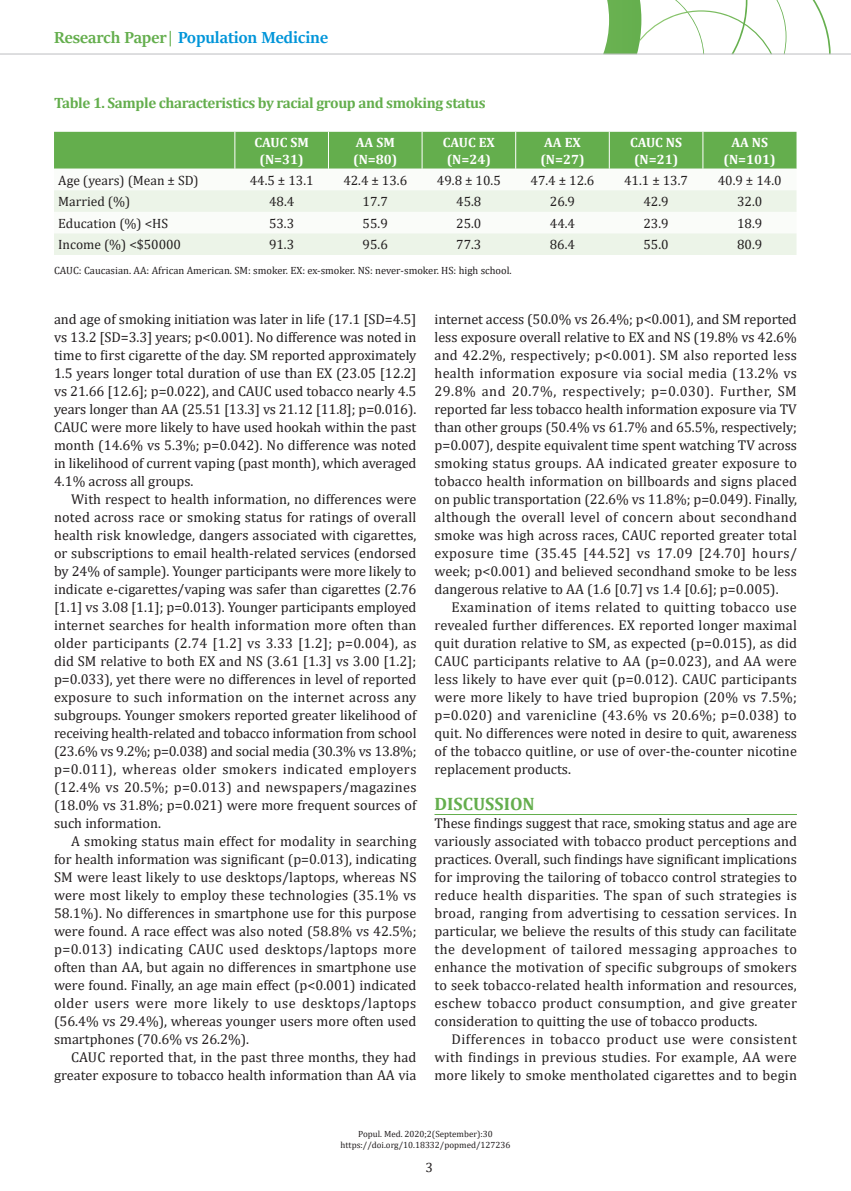
<style>
.page{position:relative;width:851px;height:1191px;background:#fff}
.page>*{position:absolute;margin:0;border:0;box-sizing:border-box;transform-origin:0 0}
.t1{font:700 18px "Sitka Banner";color:#0095d9}
.t2{font:700 18px "Cambria";color:#64ae4d}
.t3{font:700 15px "Cambria";letter-spacing:-.025em;color:#64ae4d}
.t4{font:14.25px/18px "Cambria";color:#231f20;text-align:justify}
.t5{font:13.5px "Cambria";color:#231f20}
.t6{font:700 13.5px/16.2px "Cambria";color:#fff}
.t7{font:10.5px "Cambria";color:#231f20}
.t8{font:9px/10.8px "Cambria";color:#231f20;text-align:center}
.s1{color:#64ae4d}
</style>
<div class="page">
<svg style="left:536px;top:0;width:294px;height:54px"></svg>
<hr style="left:0;top:54px;width:850px;height:1px;background:#bcbdc0">
<hr style="left:434px;top:814px;width:362px;height:1px;background:#64ae4d">
<div style="left:54px;top:132px;width:742px;height:37px;background:#64ae4d"></div>
<svg style="left:54px;top:190px;width:742px;height:65px;fill:#ecf4e8"></svg>
<hr style="left:234px;top:132px;width:1px;height:37px;background:#fff">
<hr style="left:328px;top:132px;width:1px;height:37px;background:#fff">
<hr style="left:422px;top:132px;width:1px;height:37px;background:#fff">
<hr style="left:515px;top:132px;width:1px;height:37px;background:#fff">
<hr style="left:609px;top:132px;width:1px;height:37px;background:#fff">
<hr style="left:702px;top:132px;width:1px;height:37px;background:#fff">
<p class="t1" style="left:54px;top:25px;width:275px"><span class="s1">Research Paper|</span> Population Medicine</p>
<p class="t3" style="left:54px;top:92px;width:433px">Table 1. Sample characteristics by racial group and smoking status</p>
<p class="t6" style="left:254px;top:134px;width:56px;text-align:center">CAUC SM (N=31)</p>
<p class="t6" style="left:353px;top:134px;width:46px">AA SM (N=80)</p>
<p class="t6" style="left:443px;top:134px;width:54px">CAUC EX (N=24)</p>
<p class="t6" style="left:540px;top:134px;width:46px">AA EX (N=27)</p>
<p class="t6" style="left:630px;top:134px;width:53px">CAUC NS (N=21)</p>
<p class="t6" style="left:723px;top:134px;width:54px;text-align:center">AA NS (N=101)</p>
<p class="t5" style="left:58px;top:172px;width:142px">Age (years) (Mean ± SD)</p>
<p class="t5" style="left:250px;top:172px;width:65px">44.5 ± 13.1</p>
<p class="t5" style="left:343px;top:172px;width:65px">42.4 ± 13.6</p>
<p class="t5" style="left:437px;top:172px;width:65px">49.8 ± 10.5</p>
<p class="t5" style="left:530px;top:172px;width:65px">47.4 ± 12.6</p>
<p class="t5" style="left:624px;top:172px;width:65px">41.1 ± 13.7</p>
<p class="t5" style="left:717px;top:172px;width:65px">40.9 ± 14.0</p>
<p class="t5" style="left:58px;top:194px;width:73px">Married (%)</p>
<p class="t5" style="left:269px;top:194px;width:27px">48.4</p>
<p class="t5" style="left:362px;top:194px;width:27px">17.7</p>
<p class="t5" style="left:456px;top:194px;width:27px">45.8</p>
<p class="t5" style="left:549px;top:194px;width:27px">26.9</p>
<p class="t5" style="left:643px;top:194px;width:27px">42.9</p>
<p class="t5" style="left:737px;top:194px;width:27px">32.0</p>
<p class="t5" style="left:58px;top:215px;width:111px">Education (%) &lt;HS</p>
<p class="t5" style="left:269px;top:215px;width:27px">53.3</p>
<p class="t5" style="left:362px;top:215px;width:27px">55.9</p>
<p class="t5" style="left:456px;top:215px;width:27px">25.0</p>
<p class="t5" style="left:549px;top:215px;width:27px">44.4</p>
<p class="t5" style="left:643px;top:215px;width:27px">23.9</p>
<p class="t5" style="left:737px;top:215px;width:27px">18.9</p>
<p class="t5" style="left:58px;top:237px;width:124px">Income (%) &lt;$50000</p>
<p class="t5" style="left:269px;top:237px;width:27px">91.3</p>
<p class="t5" style="left:362px;top:237px;width:27px">95.6</p>
<p class="t5" style="left:456px;top:237px;width:27px">77.3</p>
<p class="t5" style="left:549px;top:237px;width:27px">86.4</p>
<p class="t5" style="left:643px;top:237px;width:27px">55.0</p>
<p class="t5" style="left:737px;top:237px;width:27px">80.9</p>
<p class="t7" style="left:54px;top:264px;width:459px">CAUC: Caucasian. AA: African American. SM: smoker. EX: ex-smoker. NS: never-smoker. HS: high school.</p>
<p class="t4" style="left:54px;top:310px;width:364px">and age of smoking initiation was later in life (17.1 [SD=4.5] vs 13.2 [SD=3.3] years; p&lt;0.001). No difference was noted in time to first cigarette of the day. SM reported approximately 1.5 years longer total duration of use than EX (23.05 [12.2] vs 21.66 [12.6]; p=0.022), and CAUC used tobacco nearly 4.5 years longer than AA (25.51 [13.3] vs 21.12 [11.8]; p=0.016).<br>CAUC were more likely to have used hookah within the past month (14.6% vs 5.3%; p=0.042). No difference was noted in likelihood of current vaping (past month), which averaged 4.1% across all groups.</p>
<p class="t4" style="left:54px;top:490px;width:364px;text-indent:17px">With respect to health information, no differences were noted across race or smoking status for ratings of overall health risk knowledge, dangers associated with cigarettes, or subscriptions to email health-related services (endorsed by 24% of sample). Younger participants were more likely to indicate e-cigarettes/vaping was safer than cigarettes (2.76 [1.1] vs 3.08 [1.1]; p=0.013). Younger participants employed internet searches for health information more often than older participants (2.74 [1.2] vs 3.33 [1.2]; p=0.004), as did SM relative to both EX and NS (3.61 [1.3] vs 3.00 [1.2]; p=0.033), yet there were no differences in level of reported exposure to such information on the internet across any subgroups. Younger smokers reported greater likelihood of receiving health-related and tobacco information from school (23.6% vs 9.2%; p=0.038) and social media (30.3% vs 13.8%; p=0.011), whereas older smokers indicated employers (12.4% vs 20.5%; p=0.013) and newspapers/magazines (18.0% vs 31.8%; p=0.021) were more frequent sources of such information.</p>
<p class="t4" style="left:54px;top:832px;width:364px;text-indent:17px">A smoking status main effect for modality in searching for health information was significant (p=0.013), indicating SM were least likely to use desktops/laptops, whereas NS were most likely to employ these technologies (35.1% vs 58.1%). No differences in smartphone use for this purpose were found. A race effect was also noted (58.8% vs 42.5%; p=0.013) indicating CAUC used desktops/laptops more often than AA, but again no differences in smartphone use were found. Finally, an age main effect (p&lt;0.001) indicated older users were more likely to use desktops/laptops (56.4% vs 29.4%), whereas younger users more often used smartphones (70.6% vs 26.2%).</p>
<p class="t4" style="left:54px;top:1048px;width:364px;text-align:right">CAUC reported that, in the past three months, they had greater exposure to tobacco health information than AA via</p>
<p class="t4" style="left:434px;top:310px;width:364px">internet access (50.0% vs 26.4%; p&lt;0.001), and SM reported less exposure overall relative to EX and NS (19.8% vs 42.6% and 42.2%, respectively; p&lt;0.001). SM also reported less health information exposure via social media (13.2% vs 29.8% and 20.7%, respectively; p=0.030). Further, SM reported far less tobacco health information exposure via TV than other groups (50.4% vs 61.7% and 65.5%, respectively; p=0.007), despite equivalent time spent watching TV across smoking status groups. AA indicated greater exposure to tobacco health information on billboards and signs placed on public transportation (22.6% vs 11.8%; p=0.049). Finally, although the overall level of concern about secondhand smoke was high across races, CAUC reported greater total exposure time (35.45 [44.52] vs 17.09 [24.70] hours/ week; p&lt;0.001) and believed secondhand smoke to be less dangerous relative to AA (1.6 [0.7] vs 1.4 [0.6]; p=0.005).</p>
<p class="t4" style="left:434px;top:598px;width:364px;text-indent:17px">Examination of items related to quitting tobacco use revealed further differences. EX reported longer maximal quit duration relative to SM, as expected (p=0.015), as did CAUC participants relative to AA (p=0.023), and AA were less likely to have ever quit (p=0.012). CAUC participants were more likely to have tried bupropion (20% vs 7.5%; p=0.020) and varenicline (43.6% vs 20.6%; p=0.038) to quit. No differences were noted in desire to quit, awareness of the tobacco quitline, or use of over-the-counter nicotine replacement products.</p>
<p class="t2" style="left:434px;top:791px;width:102px">DISCUSSION</p>
<p class="t4" style="left:434px;top:814px;width:364px">These findings suggest that race, smoking status and age are variously associated with tobacco product perceptions and practices. Overall, such findings have significant implications for improving the tailoring of tobacco control strategies to reduce health disparities. The span of such strategies is broad, ranging from advertising to cessation services. In particular, we believe the results of this study can facilitate the development of tailored messaging approaches to enhance the motivation of specific subgroups of smokers to seek tobacco-related health information and resources, eschew tobacco product consumption, and give greater consideration to quitting the use of tobacco products.</p>
<p class="t4" style="left:434px;top:1030px;width:364px;text-indent:17px">Differences in tobacco product use were consistent with findings in previous studies. For example, AA were more likely to smoke mentholated cigarettes and to begin</p>
<p class="t8" style="left:340px;top:1128px;width:171px">Popul. Med. 2020;2(September):30 https://doi.org/10.18332/popmed/127236</p>
<p class="t5" style="left:425px;top:1159px;width:9px">3</p>
</div>
